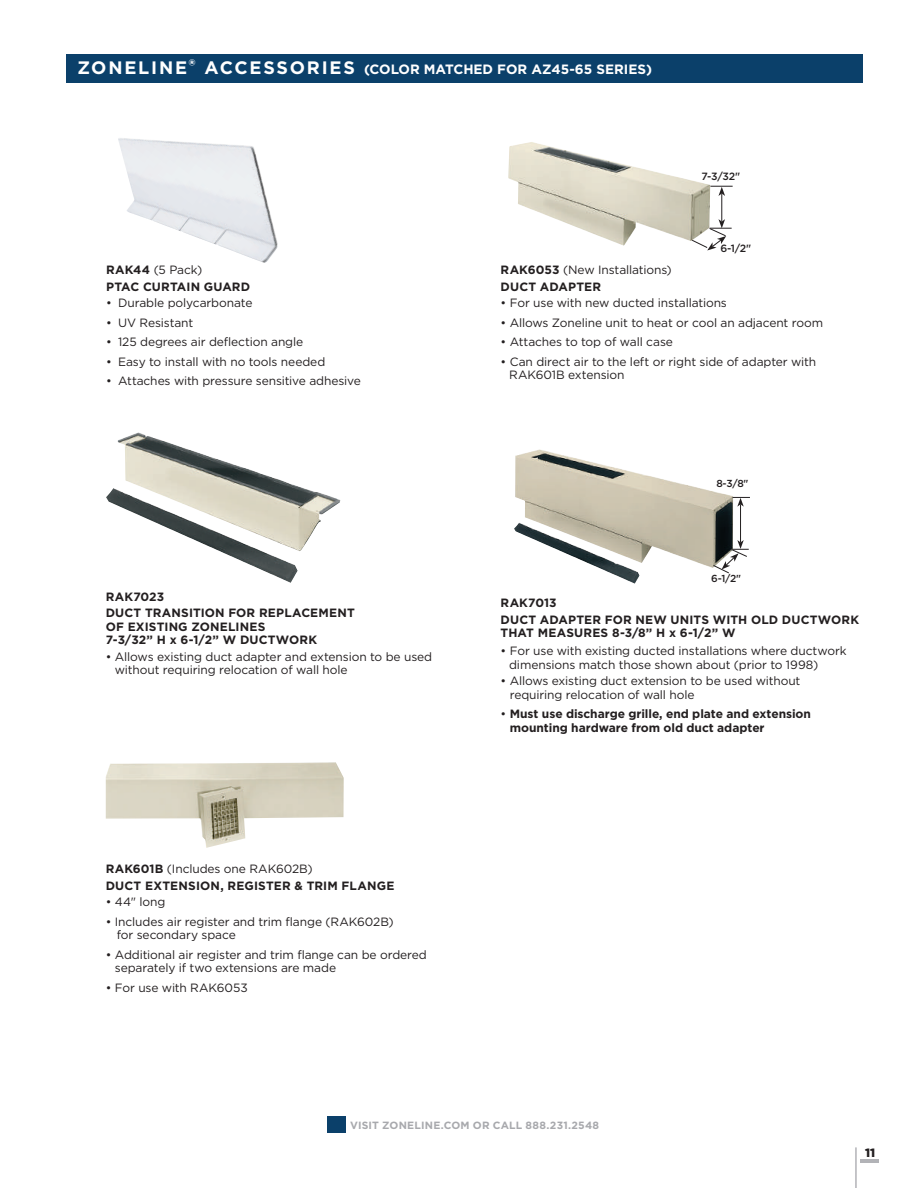
<style>
.page{position:relative;width:918px;height:1188px;background:#fff}
.page>*{position:absolute;margin:0;border:0;box-sizing:border-box;transform-origin:0 0}
.t1{font:700 13.5px "Gotham";color:#fff}
.t2{font:12px/13.5px "Gotham";letter-spacing:-.01em;color:#231f20}
.t3{font:700 12px/16.5px "Gotham";letter-spacing:.005em;color:#231f20}
.t4{font:900 12px "Gotham";color:#231f20}
.t5{font:700 10.5px "Gotham";letter-spacing:.015em;color:#a8a9ad}
.t6{font:500 10.5px "Gotham";color:#231f20}
.t7{font:500 10.2px "Gotham";color:#231f20}
.s1{font-size:18px}
.s2{font-weight:400}
</style>
<div class="page">
<img style="left:106px;top:762px;width:238px;height:86px">
<img style="left:514px;top:449px;width:219px;height:135px">
<hr style="left:740px;top:504px;width:1px;height:38px;background:#231f20">
<svg style="left:733px;top:497px;width:17px;height:10px"></svg>
<svg style="left:713px;top:540px;width:36px;height:34px"></svg>
<img style="left:118px;top:138px;width:160px;height:125px">
<svg style="left:703px;top:186px;width:30px;height:64px"></svg>
<img style="left:508px;top:142px;width:203px;height:104px">
<img style="left:106px;top:432px;width:234px;height:151px">
<hr style="left:856px;top:1148px;width:1px;height:40px;background:#b2b3b7">
<hr style="left:861px;top:1159px;width:18px;height:4px;background:#b2b3b7">
<div style="left:66px;top:54px;width:797px;height:28px;background:#0b406a"></div>
<div style="left:327px;top:1117px;width:18px;height:16px;background:#0b406a"></div>
<p class="t1" style="left:77px;top:60px;width:576px"><span class="s1">ZONELINE® ACCESSORIES</span> (COLOR MATCHED FOR AZ45-65 SERIES)</p>
<p class="t6" style="left:701px;top:169px;width:40px">7-3/32"</p>
<p class="t6" style="left:720px;top:241px;width:32px">6-1/2"</p>
<p class="t3" style="left:106px;top:261px;width:146px">RAK44 <span class="s2">(5 Pack)<br></span>PTAC CURTAIN GUARD</p>
<p class="t2" style="left:106px;top:296px;width:148px">• Durable polycarbonate</p>
<p class="t2" style="left:106px;top:315px;width:89px">• UV Resistant</p>
<p class="t2" style="left:106px;top:335px;width:199px">• 125 degrees air deflection angle</p>
<p class="t2" style="left:106px;top:354px;width:221px">• Easy to install with no tools needed</p>
<p class="t2" style="left:106px;top:374px;width:256px">• Attaches with pressure sensitive adhesive</p>
<p class="t3" style="left:106px;top:588px;width:251px">RAK7023<br>DUCT TRANSITION FOR REPLACEMENT</p>
<p class="t3" style="left:106px;top:620px;width:213px;line-height:13.5px">OF EXISTING ZONELINES<br>7-3/32” H x 6-1/2” W DUCTWORK</p>
<p class="t2" style="left:115px;top:650px;width:319px;text-indent:-9px">• Allows existing duct adapter and extension to be used without requiring relocation of wall hole</p>
<p class="t3" style="left:106px;top:861px;width:290px">RAK601B <span class="s2">(Includes one RAK602B)<br></span>DUCT EXTENSION, REGISTER &amp; TRIM FLANGE</p>
<p class="t2" style="left:106px;top:895px;width:61px">• 44" long</p>
<p class="t2" style="left:117px;top:915px;width:279px;text-indent:-11px">• Includes air register and trim flange (RAK602B) for secondary space</p>
<p class="t2" style="left:115px;top:948px;width:314px;text-indent:-9px">• Additional air register and trim flange can be ordered separately if two extensions are made</p>
<p class="t2" style="left:106px;top:981px;width:144px">• For use with RAK6053</p>
<p class="t3" style="left:501px;top:261px;width:173px">RAK6053 <span class="s2">(New Installations)<br></span>DUCT ADAPTER</p>
<p class="t2" style="left:501px;top:296px;width:228px">• For use with new ducted installations</p>
<p class="t2" style="left:501px;top:315px;width:324px">• Allows Zoneline unit to heat or cool an adjacent room</p>
<p class="t2" style="left:501px;top:335px;width:174px">• Attaches to top of wall case</p>
<p class="t2" style="left:509px;top:354px;width:308px;text-indent:-9px">• Can direct air to the left or right side of adapter with<br>RAK601B extension</p>
<p class="t7" style="left:716px;top:477px;width:34px">8-3/8"</p>
<p class="t7" style="left:711px;top:572px;width:31px">6-1/2"</p>
<p class="t3" style="left:501px;top:595px;width:360px">RAK7013<br>DUCT ADAPTER FOR NEW UNITS WITH OLD DUCTWORK</p>
<p class="t3" style="left:501px;top:625px;width:236px">THAT MEASURES 8-3/8” H x 6-1/2” W</p>
<p class="t2" style="left:509px;top:644px;width:339px;text-indent:-9px">• For use with existing ducted installations where ductwork dimensions match those shown about (prior to 1998)</p>
<p class="t2" style="left:510px;top:674px;width:292px;text-indent:-9px">• Allows existing duct extension to be used without requiring relocation of wall hole</p>
<p class="t3" style="left:510px;top:707px;width:303px;line-height:13.5px;text-indent:-9px"><span class="s2">•</span> Must use discharge grille, end plate and extension mounting hardware from old duct adapter</p>
<p class="t5" style="left:350px;top:1118px;width:251px">VISIT ZONELINE.COM OR CALL 888.231.2548</p>
<p class="t4" style="left:865px;top:1144px;width:12px">11</p>
</div>
